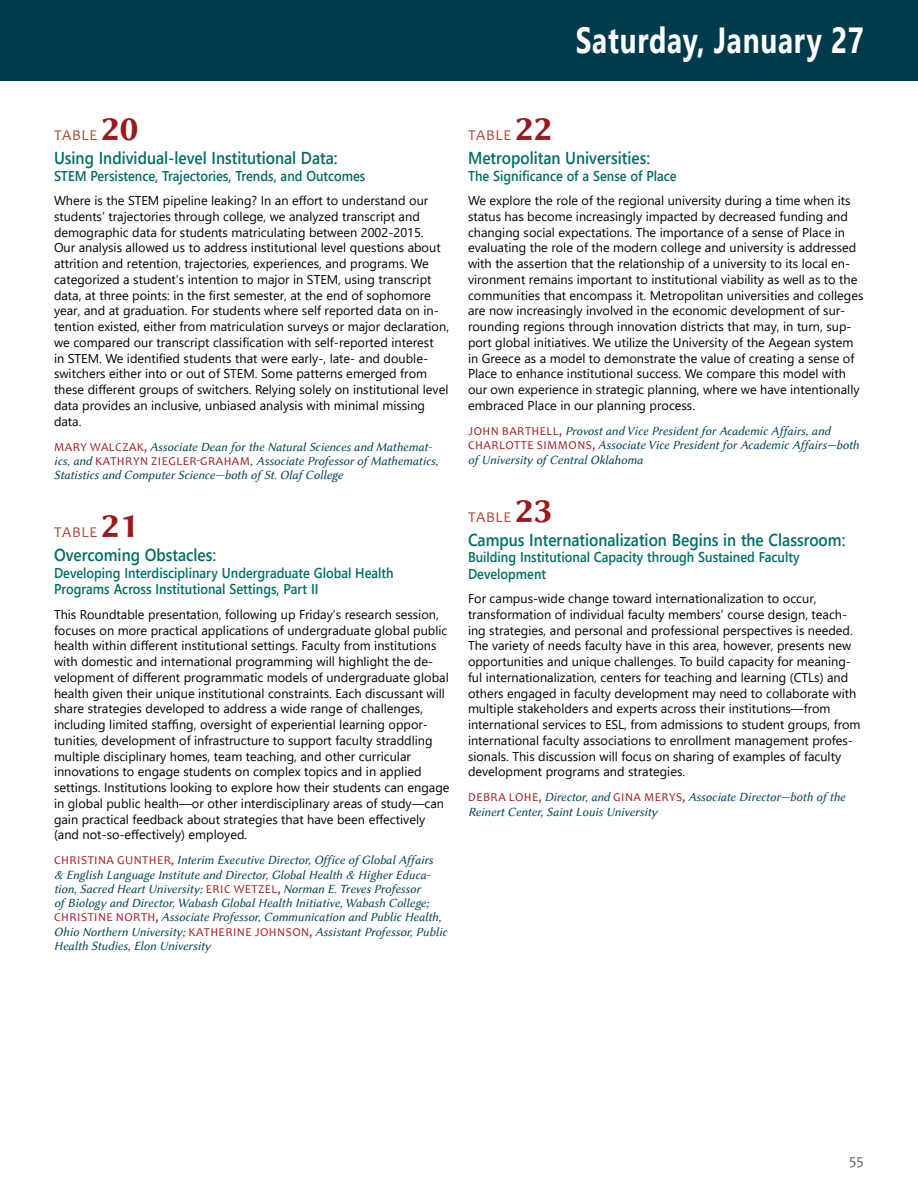
<style>
.page{position:relative;width:918px;height:1188px;background:#fff}
.page>*{position:absolute;margin:0;border:0;box-sizing:border-box;transform-origin:0 0}
.t1{font:700 36.3px "Segoe UI";letter-spacing:.025em;color:#fff;scale:.77 1}
.t2{font:36px "Lin Biolinum B";letter-spacing:.005em;color:#9b181c}
.t3{font:600 17.25px "Segoe UI";color:#006d66;scale:.9 1}
.t4{font:15px "Candara";letter-spacing:.045em;color:#ab4735}
.t5{font:15px "Candara";color:#58595b}
.t6{font:600 14.25px/16.5px "Segoe UI";color:#006d66;scale:.9 1}
.t7{font:12.75px/15.8px "Segoe UI";color:#000}
.t8{font:12.75px/14.2px "Lin Biolinum I";color:#054657}
.s1{font-family:"Candara";font-size:12px;color:#9b181c}
</style>
<div class="page">
<div style="left:0;top:0;width:918px;height:81px;background:#003b4d"></div>
<h1 class="t1" style="left:576px;top:5px;width:376px">Saturday, January 27</h1>
<h2 class="t2" style="left:101px;top:103px;width:39px">20</h2>
<h3 class="t3" style="left:54px;top:142px;width:317px">Using Individual-level Institutional Data:</h3>
<p class="t6" style="left:54px;top:166px;width:348px">STEM Persistence, Trajectories, Trends, and Outcomes</p>
<p class="t7" style="left:54px;top:192px;width:397px">Where is the STEM pipeline leaking? In an effort to understand our students’ trajectories through college, we analyzed transcript and demographic data for students matriculating between 2002-2015.<br>Our analysis allowed us to address institutional level questions about attrition and retention, trajectories, experiences, and programs. We categorized a student’s intention to major in STEM, using transcript data, at three points: in the first semester, at the end of sophomore year, and at graduation. For students where self reported data on in&shy;tention existed, either from matriculation surveys or major declaration, we compared our transcript classification with self-reported interest<br>in STEM. We identified students that were early-, late- and double&shy;switchers either into or out of STEM. Some patterns emerged from these different groups of switchers. Relying solely on institutional level data provides an inclusive, unbiased analysis with minimal missing data.</p>
<p class="t8" style="left:54px;top:440px;width:386px"><span class="s1">M ARY WALCZAK,</span> Associate Dean for the Natural Sciences and Mathemat&shy;ics, and <span class="s1">KATHRYN ZIEGLER-GRAHAM</span>, Associate Professor of Mathematics,<br>Statistics and Computer Science—both of St. Olaf College</p>
<p class="t4" style="left:54px;top:126px;width:45px">TABLE</p>
<h2 class="t2" style="left:101px;top:500px;width:39px">21</h2>
<h3 class="t3" style="left:54px;top:539px;width:182px">Overcoming Obstacles:</h3>
<p class="t6" style="left:54px;top:564px;width:379px">Developing Interdisciplinary Undergraduate Global Health<br>Programs Across Institutional Settings, Part II</p>
<p class="t7" style="left:54px;top:605px;width:397px">This Roundtable presentation, following up Friday’s research session, focuses on more practical applications of undergraduate global public health within different institutional settings. Faculty from institutions with domestic and international programming will highlight the de&shy;velopment of different programmatic models of undergraduate global health given their unique institutional constraints. Each discussant will share strategies developed to address a wide range of challenges, including limited staffing, oversight of experiential learning oppor&shy;tunities, development of infrastructure to support faculty straddling multiple disciplinary homes, team teaching, and other curricular innovations to engage students on complex topics and in applied settings. Institutions looking to explore how their students can engage in global public health—or other interdisciplinary areas of study—can gain practical feedback about strategies that have been effectively (and not-so-effectively) employed.</p>
<p class="t8" style="left:54px;top:853px;width:395px"><span class="s1">CHRISTINA GUNTHER,</span> Interim Executive Director, Office of Global Affairs<br>&amp; English Language Institute and Director, Global Health &amp; Higher Educa&shy;tion, Sacred Heart University; <span class="s1">E RIC WETZEL,</span> Norman E. Treves Professor<br>of Biology and Director, Wabash Global Health Initiative, Wabash College; <span class="s1">CHRISTINE N ORTH,</span> Associate Professor, Communication and Public Health, Ohio Northern University; <span class="s1">KATHERINE JOHNSON,</span> Assistant Professor, Public Health Studies, Elon University</p>
<p class="t4" style="left:54px;top:523px;width:45px">TABLE</p>
<h2 class="t2" style="left:515px;top:103px;width:39px">22</h2>
<h3 class="t3" style="left:468px;top:142px;width:204px">Metropolitan Universities:</h3>
<p class="t6" style="left:468px;top:166px;width:233px">The Significance of a Sense of Place</p>
<p class="t7" style="left:468px;top:192px;width:397px">We explore the role of the regional university during a time when its status has become increasingly impacted by decreased funding and changing social expectations. The importance of a sense of Place in evaluating the role of the modern college and university is addressed with the assertion that the relationship of a university to its local en&shy;vironment remains important to institutional viability as well as to the communities that encompass it. Metropolitan universities and colleges are now increasingly involved in the economic development of sur&shy;rounding regions through innovation districts that may, in turn, sup&shy;port global initiatives. We utilize the University of the Aegean system in Greece as a model to demonstrate the value of creating a sense of Place to enhance institutional success. We compare this model with our own experience in strategic planning, where we have intentionally embraced Place in our planning process.</p>
<p class="t8" style="left:468px;top:424px;width:393px"><span class="s1">JOHN B ARTHELL,</span> Provost and Vice President for Academic Affairs, and<br><span class="s1">CHARLOTTE SIMMONS,</span> Associate Vice President for Academic Affairs—both of University of Central Oklahoma</p>
<p class="t4" style="left:468px;top:126px;width:45px">TABLE</p>
<h2 class="t2" style="left:515px;top:485px;width:39px">23</h2>
<h3 class="t3" style="left:468px;top:523px;width:421px">Campus Internationalization Begins in the Classroom:</h3>
<p class="t6" style="left:468px;top:548px;width:370px">Building Institutional Capacity through Sustained Faculty<br>Development</p>
<p class="t7" style="left:468px;top:590px;width:394px">For campus-wide change toward internationalization to occur, transformation of individual faculty members’ course design, teach&shy;ing strategies, and personal and professional perspectives is needed.<br>The variety of needs faculty have in this area, however, presents new opportunities and unique challenges. To build capacity for meaning&shy;ful internationalization, centers for teaching and learning (CTLs) and others engaged in faculty development may need to collaborate with multiple stakeholders and experts across their institutions—from international services to ESL, from admissions to student groups, from international faculty associations to enrollment management profes&shy;sionals. This discussion will focus on sharing of examples of faculty development programs and strategies.</p>
<p class="t8" style="left:468px;top:790px;width:379px"><span class="s1">D EBRA LOHE,</span> Director, and <span class="s1">GINA M ERYS,</span> Associate Director—both of the<br>Reinert Center, Saint Louis University</p>
<p class="t4" style="left:468px;top:507px;width:45px">TABLE</p>
<p class="t5" style="left:849px;top:1151px;width:16px">55</p>
</div>
